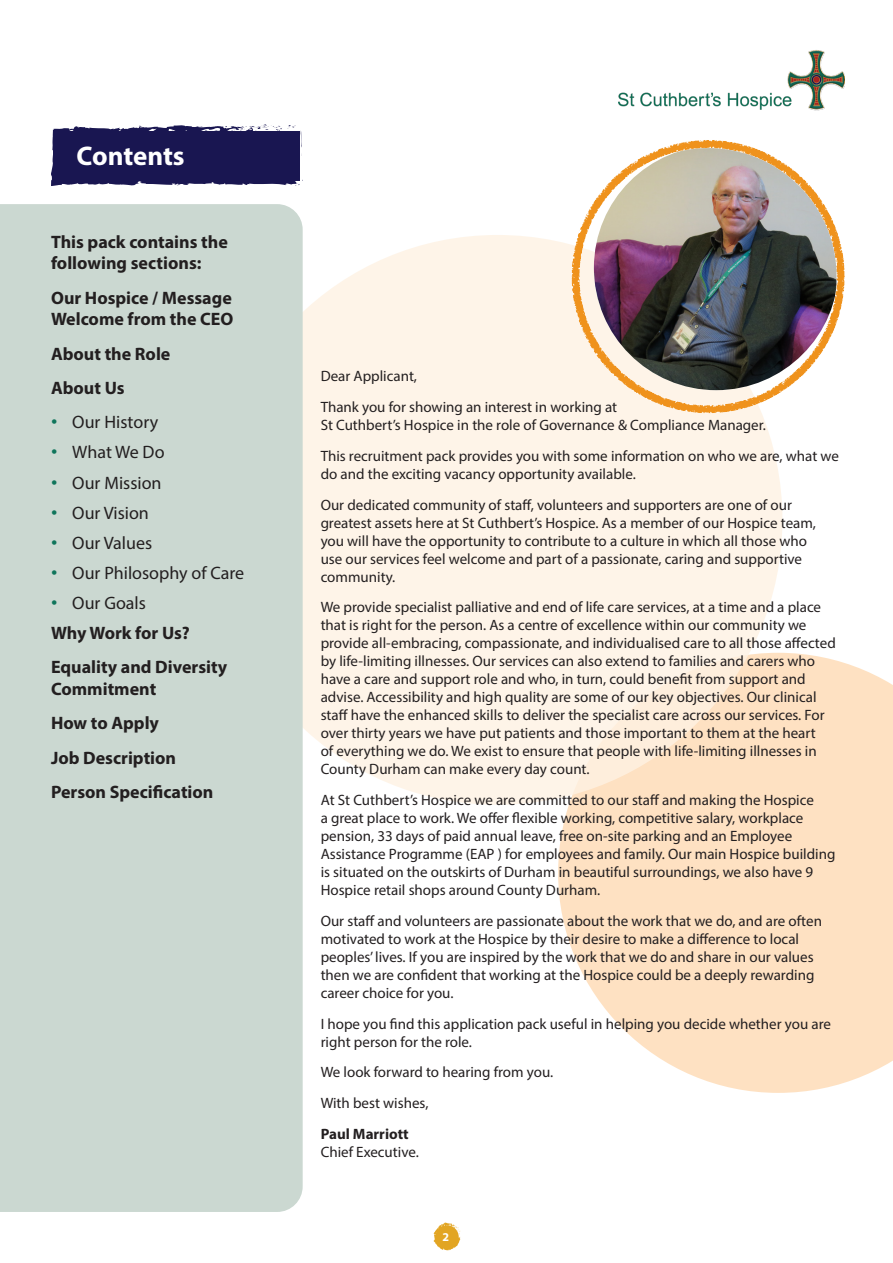
<style>
.page{position:relative;width:893px;height:1263px;background:#fff}
.page>*{position:absolute;margin:0;border:0;box-sizing:border-box;transform-origin:0 0}
.Bar_heads{font:700 27px "Myriad Pro";letter-spacing:-.005em;color:#fff}
.Content_bold{font:700 18px/21.6px "Myriad Pro";color:#231f20}
.Content_bullet_text{font:18px "Myriad Pro";color:#231f20}
.t1{font:15px/18px "Myriad Pro";color:#231f20}
.t2{font:700 12px "Myriad Pro";color:#fff}
.s1{font-family:"Arial";color:#0f755b}
.s2{font-weight:700}
</style>
<div class="page">
<svg style="left:433px;top:1222px;width:28px;height:29px"></svg>
<svg style="left:558px;top:653px;width:335px;height:440px;background:#fee4c8"></svg>
<div style="left:213px;top:235px;width:569px;height:570px;background:#fef2e3;border-radius:50%"></div>
<div style="left:0;top:204px;width:303px;height:1008px;background:#cbd8d1"></div>
<img style="left:619px;top:50px;width:225px;height:61px">
<svg style="left:51px;top:124px;width:252px;height:62px;background:#343266"></svg>
<img style="left:558px;top:140px;width:287px;height:278px">
<p class="Bar_heads" style="left:77px;top:138px;width:110px">Contents</p>
<p class="Content_bold" style="left:51px;top:230px;width:178px">This pack contains the following sections:</p>
<p class="Content_bold" style="left:51px;top:286px;width:184px">Our Hospice / Message<br>Welcome from the CEO</p>
<p class="Content_bold" style="left:51px;top:342px;width:121px">About the Role</p>
<p class="Content_bold" style="left:51px;top:377px;width:75px">About Us</p>
<p class="Content_bullet_text" style="left:51px;top:411px;width:109px"><span class="s1">•</span> Our History</p>
<p class="Content_bullet_text" style="left:51px;top:441px;width:115px"><span class="s1">•</span> What We Do</p>
<p class="Content_bullet_text" style="left:51px;top:471px;width:112px"><span class="s1">•</span> Our Mission</p>
<p class="Content_bullet_text" style="left:51px;top:501px;width:99px"><span class="s1">•</span> Our Vision</p>
<p class="Content_bullet_text" style="left:51px;top:532px;width:103px"><span class="s1">•</span> Our Values</p>
<p class="Content_bullet_text" style="left:51px;top:562px;width:195px"><span class="s1">•</span> Our Philosophy of Care</p>
<p class="Content_bullet_text" style="left:51px;top:592px;width:96px"><span class="s1">•</span> Our Goals</p>
<p class="Content_bold" style="left:51px;top:622px;width:140px">Why Work for Us?</p>
<p class="Content_bold" style="left:51px;top:656px;width:178px">Equality and Diversity<br>Commitment</p>
<p class="Content_bold" style="left:51px;top:712px;width:109px">How to Apply</p>
<p class="Content_bold" style="left:51px;top:746px;width:127px">Job Description</p>
<p class="Content_bold" style="left:51px;top:781px;width:164px">Person Specification</p>
<p class="t1" style="left:321px;top:367px;width:98px">Dear Applicant,</p>
<p class="t1" style="left:321px;top:398px;width:447px">Thank you for showing an interest in working at<br>St Cuthbert’s Hospice in the role of Governance &amp; Compliance Manager.</p>
<p class="t1" style="left:321px;top:446px;width:520px">This recruitment pack provides you with some information on who we are, what we do and the exciting vacancy opportunity available.</p>
<p class="t1" style="left:321px;top:495px;width:497px">Our dedicated community of staff, volunteers and supporters are one of our greatest assets here at St Cuthbert’s Hospice. As a member of our Hospice team, you will have the opportunity to contribute to a culture in which all those who use our services feel welcome and part of a passionate, caring and supportive community.</p>
<p class="t1" style="left:321px;top:598px;width:517px">We provide specialist palliative and end of life care services, at a time and a place that is right for the person. As a centre of excellence within our community we provide all-embracing, compassionate, and individualised care to all those affected by life-limiting illnesses. Our services can also extend to families and carers who have a care and support role and who, in turn, could benefit from support and advise. Accessibility and high quality are some of our key objectives. Our clinical staff have the enhanced skills to deliver the specialist care across our services. For over thirty years we have put patients and those important to them at the heart<br>of everything we do. We exist to ensure that people with life-limiting illnesses in County Durham can make every day count.</p>
<p class="t1" style="left:321px;top:791px;width:516px">At St Cuthbert’s Hospice we are committed to our staff and making the Hospice<br>a great place to work. We offer flexible working, competitive salary, workplace pension, 33 days of paid annual leave, free on-site parking and an Employee Assistance Programme (EAP ) for employees and family. Our main Hospice building is situated on the outskirts of Durham in beautiful surroundings, we also have 9<br>Hospice retail shops around County Durham.</p>
<p class="t1" style="left:321px;top:911px;width:503px">Our staff and volunteers are passionate about the work that we do, and are often motivated to work at the Hospice by their desire to make a difference to local peoples’ lives. If you are inspired by the work that we do and share in our values then we are confident that working at the Hospice could be a deeply rewarding career choice for you.</p>
<p class="t1" style="left:321px;top:1014px;width:512px">I hope you find this application pack useful in helping you decide whether you are right person for the role.</p>
<p class="t1" style="left:321px;top:1063px;width:234px">We look forward to hearing from you.</p>
<p class="t1" style="left:321px;top:1094px;width:109px">With best wishes,</p>
<p class="t1" style="left:321px;top:1124px;width:100px"><span class="s2">Paul Marriott<br></span>Chief Executive.</p>
<p class="t2" style="left:443px;top:1229px;width:8px">2</p>
</div>
